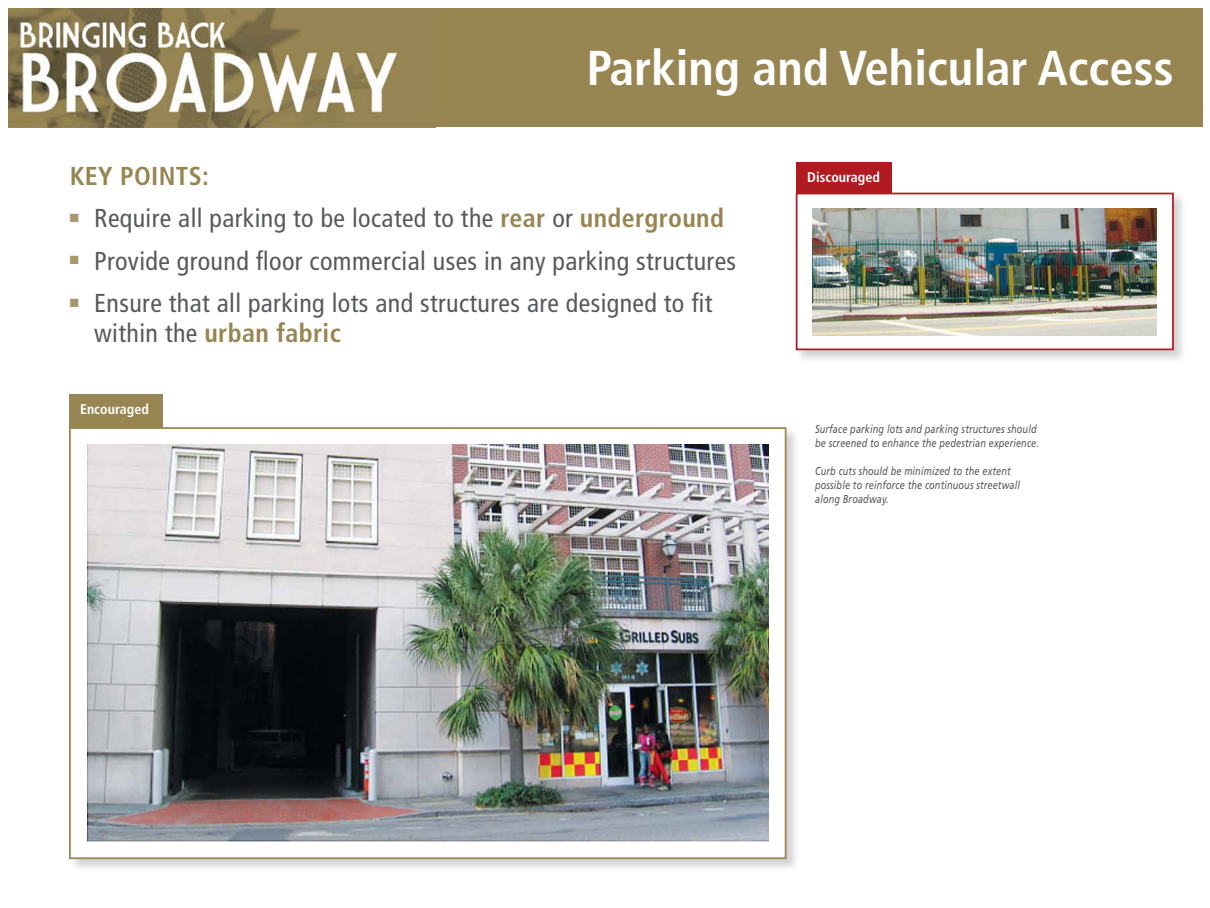
<style>
.page{position:relative;width:1210px;height:908px;background:#fff}
.page>*{position:absolute;margin:0;border:0;box-sizing:border-box;transform-origin:0 0}
.t1{font:700 condensed 48.93px "Frutiger";color:#fff}
.t2{font:condensed 25.9px/29.7px "Frutiger";letter-spacing:.015em;color:#58595b}
.t3{font:700 condensed 25.9px "Frutiger";letter-spacing:.015em;color:#978552}
.t4{font:700 condensed 14px "Frutiger";color:#fff}
.t5{font:italic 11.45px/14px "Frutiger";letter-spacing:.015em;color:#58595b;scale:.8 1}
.s1{font-weight:700;color:#978552}
</style>
<div class="page">
<div style="left:8px;top:9px;width:1194px;height:118px;background:#978552"></div>
<img style="left:8px;top:9px;width:390px;height:118px">
<div style="left:68px;top:426px;width:731px;height:445px;background:#231f20;opacity:.2"></div>
<div style="left:69px;top:427px;width:717px;height:431px;background:#fff;border:2px solid #978552"></div>
<div style="left:69px;top:394px;width:94px;height:33px;background:#978552"></div>
<div style="left:796px;top:162px;width:95px;height:31px;background:#af1b20"></div>
<img style="left:86px;top:445px;width:683px;height:396px">
<div style="left:794px;top:191px;width:392px;height:172px;background:#231f20;opacity:.2"></div>
<div style="left:795px;top:192px;width:378px;height:158px;background:#fff;border:2px solid #af1b20"></div>
<img style="left:812px;top:208px;width:345px;height:127px">
<h1 class="t1" style="left:587px;top:39px;width:588px">Parking and Vehicular Access</h1>
<p class="t3" style="left:70px;top:160px;width:141px">KEY POINTS:</p>
<p class="t2" style="left:70px;top:203px;width:656px"><sup>■</sup> Require all parking to be located to the <span class="s1">rear</span> or <span class="s1">underground</span></p>
<p class="t2" style="left:70px;top:246px;width:668px"><sup>■</sup> Provide ground floor commercial uses in any parking structures</p>
<p class="t2" style="left:94px;top:288px;width:620px;text-indent:-24px"><sup>■</sup> Ensure that all parking lots and structures are designed to fit within the <span class="s1">urban fabric</span></p>
<p class="t4" style="left:80px;top:401px;width:70px">Encouraged</p>
<p class="t4" style="left:807px;top:169px;width:74px">Discouraged</p>
<p class="t5" style="left:815px;top:422px;width:281px">Surface parking lots and parking structures should be screened to enhance the pedestrian experience.</p>
<p class="t5" style="left:815px;top:464px;width:257px">Curb cuts should be minimized to the extent possible to reinforce the continuous streetwall along Broadway.</p>
</div>
